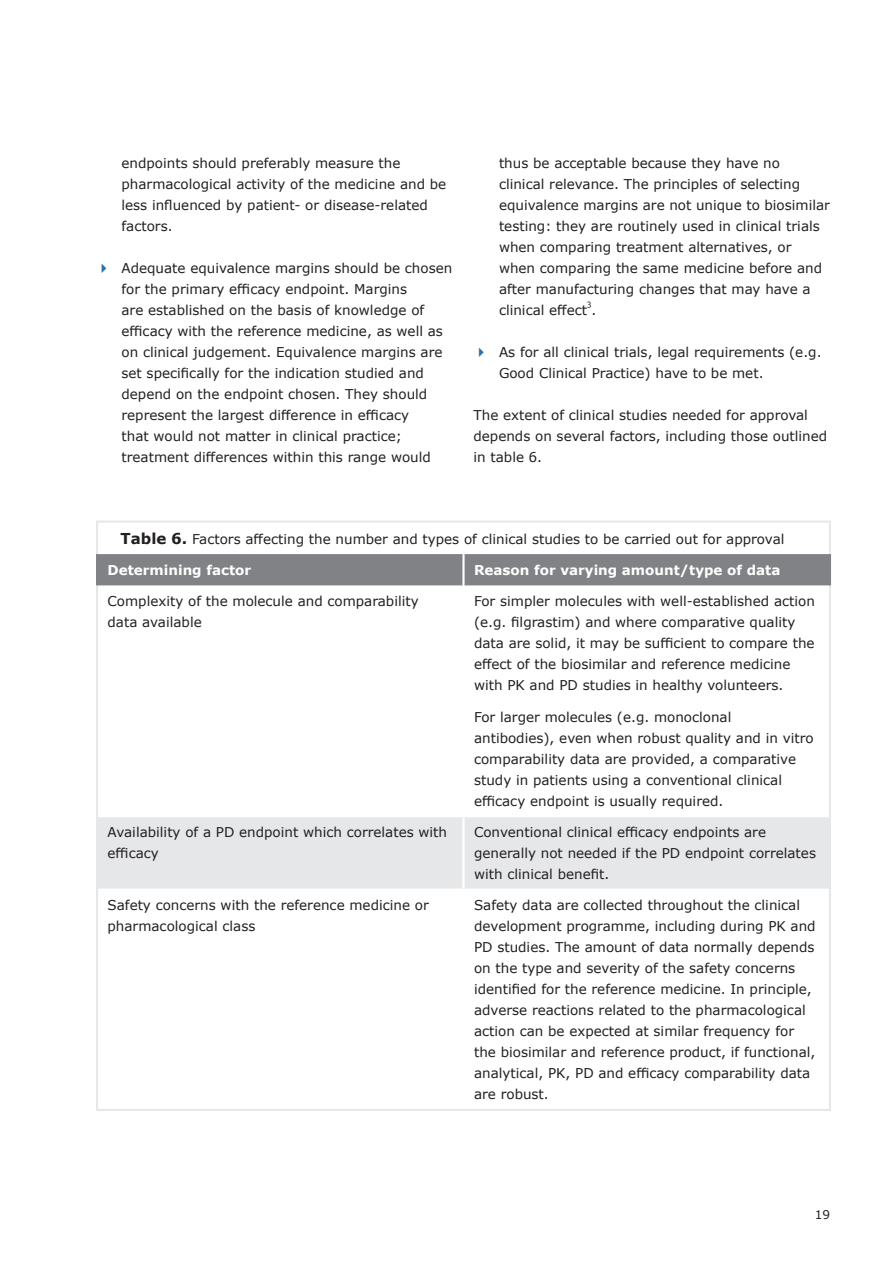
<style>
.page{position:relative;width:893px;height:1263px;background:#fff}
.page>*{position:absolute;margin:0;border:0;box-sizing:border-box;transform-origin:0 0}
.Body_table{font:13.5px/21px "Verdana";color:#231f20}
.Body{font:13.5px/21px "Verdana";color:#231f20}
.Figure_title{font:13.5px "Verdana";color:#231f20}
.table_white_bold{font:700 13.5px "Verdana";color:#fff}
.t1{font:12px "Verdana";color:#231f20}
.t2{font:7.8px "Verdana";color:#231f20}
.s1{font-weight:700;font-size:15px}
</style>
<div class="page">
<div style="left:98px;top:554px;width:731px;height:31px;background:#808285"></div>
<div style="left:98px;top:817px;width:731px;height:71px;background:#e6e7e9"></div>
<hr style="left:462px;top:554px;width:3px;height:31px;background:#fff">
<hr style="left:462px;top:817px;width:3px;height:71px;background:#fff">
<hr style="left:96px;top:523px;width:2px;height:31px;background:#e6e7e9">
<hr style="left:829px;top:523px;width:2px;height:31px;background:#e6e7e9">
<hr style="left:96px;top:585px;width:2px;height:231px;background:#e6e7e9">
<hr style="left:829px;top:585px;width:2px;height:231px;background:#e6e7e9">
<hr style="left:96px;top:816px;width:2px;height:74px;background:#e6e7e9">
<hr style="left:829px;top:816px;width:2px;height:74px;background:#e6e7e9">
<hr style="left:96px;top:890px;width:2px;height:219px;background:#e6e7e9">
<hr style="left:829px;top:890px;width:2px;height:219px;background:#e6e7e9">
<hr style="left:96px;top:521px;width:367px;height:2px;background:#e6e7e9">
<hr style="left:463px;top:521px;width:368px;height:2px;background:#e6e7e9">
<hr style="left:96px;top:554px;width:2px;height:31px;background:#808285">
<hr style="left:829px;top:554px;width:2px;height:31px;background:#808285">
<hr style="left:96px;top:1109px;width:367px;height:2px;background:#e6e7e9">
<hr style="left:463px;top:1109px;width:368px;height:2px;background:#e6e7e9">
<p class="Body_table" style="left:122px;top:152px;width:326px">endpoints should preferably measure the pharmacological activity of the medicine and be less influenced by patient- or disease-related factors.</p>
<p class="Body_table" style="left:122px;top:257px;width:332px">Adequate equivalence margins should be chosen for the primary efficacy endpoint. Margins<br>are established on the basis of knowledge of efficacy with the reference medicine, as well as on clinical judgement. Equivalence margins are set specifically for the indication studied and depend on the endpoint chosen. They should represent the largest difference in efficacy<br>that would not matter in clinical practice; treatment differences within this range would</p>
<p class="Body_table" style="left:499px;top:152px;width:332px">thus be acceptable because they have no<br>clinical relevance. The principles of selecting equivalence margins are not unique to biosimilar testing: they are routinely used in clinical trials when comparing treatment alternatives, or when comparing the same medicine before and after manufacturing changes that may have a clinical effect .</p>
<p class="t2" style="left:587px;top:298px;width:6px">3</p>
<p class="Body_table" style="left:499px;top:341px;width:324px">As for all clinical trials, legal requirements (e.g.<br>Good Clinical Practice) have to be met.</p>
<p class="Body" style="left:473px;top:404px;width:355px">The extent of clinical studies needed for approval depends on several factors, including those outlined in table 6.</p>
<p class="Figure_title" style="left:121px;top:529px;width:665px"><span class="s1">Table 6.</span> Factors affecting the number and types of clinical studies to be carried out for approval</p>
<p class="table_white_bold" style="left:108px;top:560px;width:145px">Determining factor</p>
<p class="table_white_bold" style="left:474px;top:560px;width:308px">Reason for varying amount/type of data</p>
<p class="Body_table" style="left:108px;top:591px;width:313px">Complexity of the molecule and comparability data available</p>
<p class="Body_table" style="left:474px;top:591px;width:342px">For simpler molecules with well-established action (e.g. filgrastim) and where comparative quality data are solid, it may be sufficient to compare the effect of the biosimilar and reference medicine with PK and PD studies in healthy volunteers.</p>
<p class="Body_table" style="left:474px;top:706px;width:341px">For larger molecules (e.g. monoclonal antibodies), even when robust quality and in vitro comparability data are provided, a comparative study in patients using a conventional clinical efficacy endpoint is usually required.</p>
<p class="Body_table" style="left:108px;top:821px;width:341px">Availability of a PD endpoint which correlates with efficacy</p>
<p class="Body_table" style="left:474px;top:821px;width:343px">Conventional clinical efficacy endpoints are generally not needed if the PD endpoint correlates with clinical benefit.</p>
<p class="Body_table" style="left:108px;top:895px;width:323px">Safety concerns with the reference medicine or pharmacological class</p>
<p class="Body_table" style="left:474px;top:895px;width:343px">Safety data are collected throughout the clinical development programme, including during PK and PD studies. The amount of data normally depends on the type and severity of the safety concerns identified for the reference medicine. In principle, adverse reactions related to the pharmacological action can be expected at similar frequency for the biosimilar and reference product, if functional, analytical, PK, PD and efficacy comparability data are robust.</p>
<p class="t1" style="left:815px;top:1206px;width:17px">19</p>
</div>
